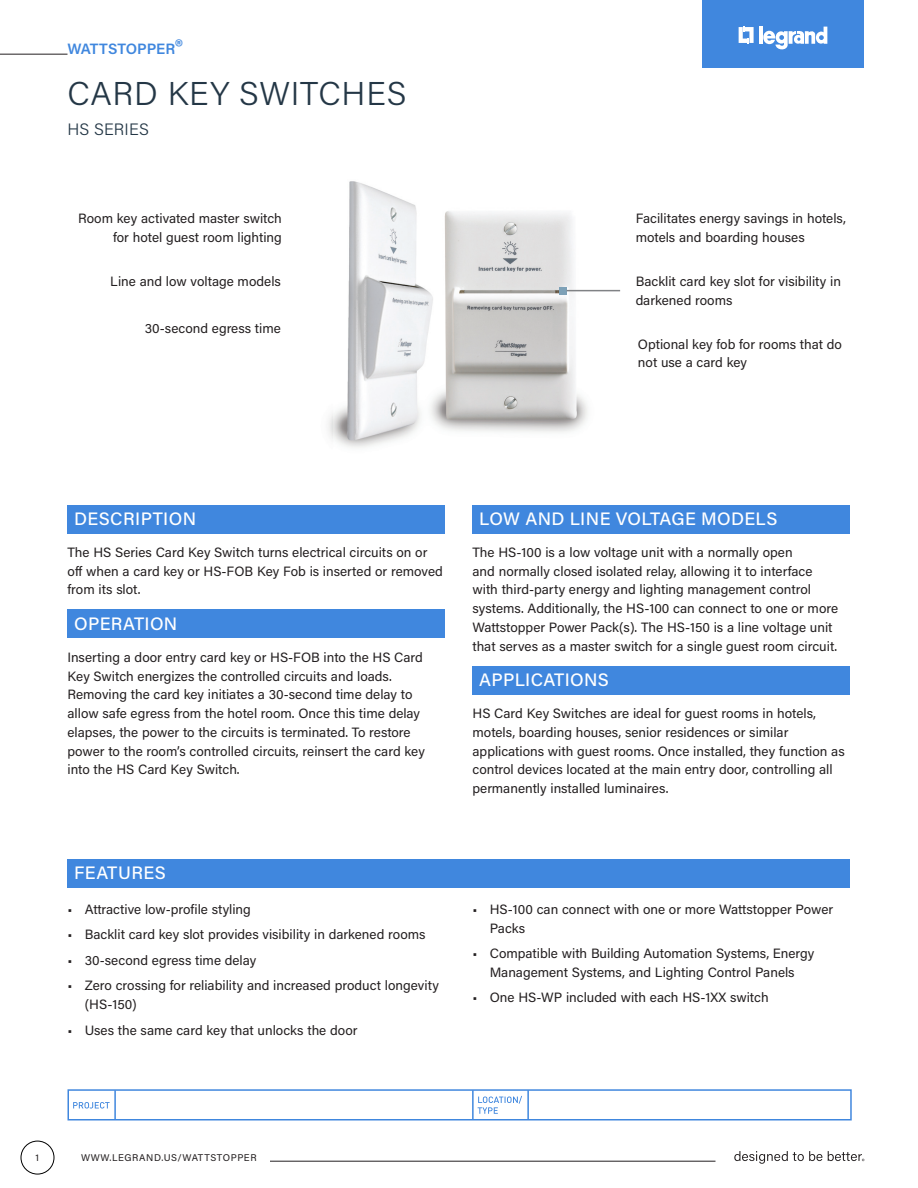
<style>
.page{position:relative;width:918px;height:1188px;background:#fff}
.page>*{position:absolute;margin:0;border:0;box-sizing:border-box;transform-origin:0 0}
.Product_Name{font:300 33px "Acumin Pro";letter-spacing:.025em;color:#243746}
.Main_Header{font:500 18px "Acumin Pro";letter-spacing:.02em;color:#fff}
.Part_No{font:300 16.5px "Acumin Pro";letter-spacing:.015em;color:#243746}
.t1{font:600 15px "Acumin Pro";letter-spacing:-.005em;color:#4087de}
.Text{font:13.5px/18.8px "Acumin Pro";color:#231f20}
.Right_Callout{font:13.5px/18.8px "Acumin Pro";color:#231f20}
.Left_Callout{font:13.5px/18.8px "Acumin Pro";color:#231f20;text-align:right}
.t2{font:9.75px "Acumin Pro";letter-spacing:.06em;color:#231f20}
.s1{font-size:21px}
</style>
<div class="page">
<svg style="left:734px;top:1151px;width:88px;height:13px"></svg>
<svg style="left:828px;top:1151px;width:36px;height:10px"></svg>
<div style="left:21px;top:1141px;width:33px;height:33px;border:1px solid #000;border-radius:50%"></div>
<div style="left:702px;top:0;width:162px;height:68px;background:#4087de"></div>
<svg style="left:739px;top:26px;width:15px;height:18px"></svg>
<hr style="left:759px;top:27px;width:4px;height:17px;background:#fff">
<svg style="left:763px;top:27px;width:64px;height:23px"></svg>
<div style="left:68px;top:1089px;width:784px;height:31px;border:2px solid #4087de"></div>
<hr style="left:114px;top:1090px;width:2px;height:29px;background:#4087de">
<hr style="left:472px;top:1090px;width:2px;height:30px;background:#4087de">
<hr style="left:527px;top:1090px;width:2px;height:30px;background:#4087de">
<svg style="left:478px;top:1096px;width:44px;height:18px"></svg>
<svg style="left:73px;top:1102px;width:37px;height:7px"></svg>
<hr style="left:270px;top:1161px;width:446px;height:1px;background:#231f20">
<hr style="left:0;top:54px;width:68px;height:1px;background:#231f20">
<div style="left:68px;top:505px;width:378px;height:28px;background:#4087de"></div>
<div style="left:68px;top:610px;width:378px;height:28px;background:#4087de"></div>
<div style="left:472px;top:505px;width:378px;height:28px;background:#4087de"></div>
<div style="left:472px;top:666px;width:378px;height:28px;background:#4087de"></div>
<div style="left:68px;top:859px;width:782px;height:28px;background:#4087de"></div>
<img style="left:328px;top:181px;width:290px;height:267px">
<div style="left:559px;top:287px;width:8px;height:7px;background:#7ea1b7"></div>
<hr style="left:567px;top:290px;width:53px;height:1px;background:#808285">
<p class="t1" style="left:68px;top:38px;width:117px">WATTSTOPPER<span class="s1">®</span></p>
<p class="Product_Name" style="left:68px;top:71px;width:340px">CARD KEY SWITCHES</p>
<p class="Part_No" style="left:68px;top:117px;width:83px">HS SERIES</p>
<p class="Left_Callout" style="left:78px;top:208px;width:205px">Room key activated master switch for hotel guest room lighting</p>
<p class="Right_Callout" style="left:636px;top:208px;width:212px">Facilitates energy savings in hotels, motels and boarding houses</p>
<p class="Left_Callout" style="left:110px;top:272px;width:172px">Line and low voltage models</p>
<p class="Right_Callout" style="left:636px;top:272px;width:207px">Backlit card key slot for visibility in darkened rooms</p>
<p class="Left_Callout" style="left:145px;top:318px;width:138px">30-second egress time</p>
<p class="Right_Callout" style="left:638px;top:334px;width:206px">Optional key fob for rooms that do not use a card key</p>
<p class="Main_Header" style="left:74px;top:506px;width:123px">DESCRIPTION</p>
<p class="Text" style="left:68px;top:542px;width:377px">The HS Series Card Key Switch turns electrical circuits on or off when a card key or HS-FOB Key Fob is inserted or removed from its slot.</p>
<p class="Main_Header" style="left:74px;top:611px;width:105px">OPERATION</p>
<p class="Text" style="left:68px;top:647px;width:359px">Inserting a door entry card key or HS-FOB into the HS Card Key Switch energizes the controlled circuits and loads.<br>Removing the card key initiates a 30-second time delay to allow safe egress from the hotel room. Once this time delay elapses, the power to the circuits is terminated. To restore power to the room’s controlled circuits, reinsert the card key into the HS Card Key Switch.</p>
<p class="Main_Header" style="left:74px;top:860px;width:93px">FEATURES</p>
<p class="Text" style="left:68px;top:899px;width:185px">• Attractive low-profile styling</p>
<p class="Text" style="left:68px;top:925px;width:360px">• Backlit card key slot provides visibility in darkened rooms</p>
<p class="Text" style="left:68px;top:950px;width:190px">• 30-second egress time delay</p>
<p class="Text" style="left:85px;top:976px;width:356px;text-indent:-17px">• Zero crossing for reliability and increased product longevity (HS-150)</p>
<p class="Text" style="left:68px;top:1020px;width:292px">• Uses the same card key that unlocks the door</p>
<p class="Main_Header" style="left:479px;top:506px;width:300px">LOW AND LINE VOLTAGE MODELS</p>
<p class="Text" style="left:472px;top:542px;width:367px">The HS-100 is a low voltage unit with a normally open<br>and normally closed isolated relay, allowing it to interface with third-party energy and lighting management control systems. Additionally, the HS-100 can connect to one or more Wattstopper Power Pack(s). The HS-150 is a line voltage unit that serves as a master switch for a single guest room circuit.</p>
<p class="Main_Header" style="left:479px;top:667px;width:131px">APPLICATIONS</p>
<p class="Text" style="left:472px;top:703px;width:374px">HS Card Key Switches are ideal for guest rooms in hotels, motels, boarding houses, senior residences or similar applications with guest rooms. Once installed, they function as control devices located at the main entry door, controlling all permanently installed luminaires.</p>
<p class="Text" style="left:490px;top:899px;width:345px;text-indent:-17px">• HS-100 can connect with one or more Wattstopper Power<br>Packs</p>
<p class="Text" style="left:472px;top:944px;width:343px;text-align:center">• Compatible with Building Automation Systems, Energy<br>Management Systems, and Lighting Control Panels</p>
<p class="Text" style="left:472px;top:988px;width:298px">• One HS-WP included with each HS-1XX switch</p>
<p class="t2" style="left:35px;top:1151px;width:5px">1</p>
<p class="t2" style="left:81px;top:1151px;width:177px">WWW.LEGRAND.US/WATTSTOPPER</p>
</div>
